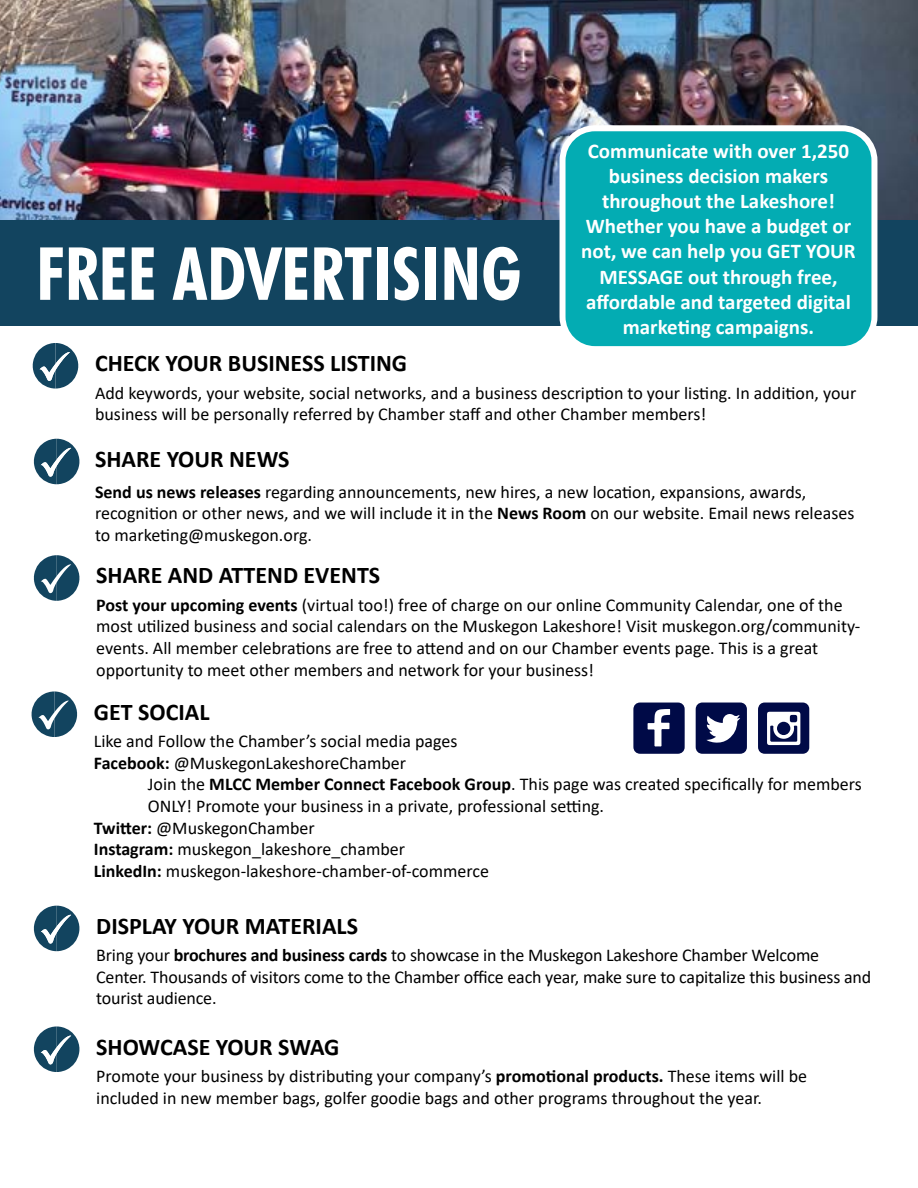
<style>
.page{position:relative;width:918px;height:1188px;background:#fff}
.page>*{position:absolute;margin:0;border:0;box-sizing:border-box;transform-origin:0 0}
.t1{font:700 condensed 73.5px "Futura BT";color:#fff}
.t2{font:700 24px "Calibri";color:#000}
.t3{font:700 21px/25.2px "Calibri";color:#fff;text-align:center}
.t4{font:18px/21.6px "Calibri";color:#000}
.t5{font:18px "Calibri";color:#000101}
.s1{font-weight:700}
</style>
<div class="page">
<img style="left:0;top:0;width:918px;height:220px">
<div style="left:0;top:220px;width:918px;height:106px;background:#12445f"></div>
<div style="left:563px;top:128px;width:311px;height:221px;background:#03acb3;border-radius:32px"></div>
<div style="left:560px;top:125px;width:317px;height:227px;border:6px solid #fff;border-radius:32px"></div>
<svg style="left:33px;top:343px;width:45px;height:46px"></svg>
<svg style="left:34px;top:439px;width:46px;height:46px"></svg>
<svg style="left:32px;top:692px;width:46px;height:45px"></svg>
<svg style="left:34px;top:906px;width:45px;height:46px"></svg>
<svg style="left:34px;top:1027px;width:45px;height:45px"></svg>
<svg style="left:633px;top:703px;width:52px;height:51px;background:#2d3668"></svg>
<svg style="left:696px;top:703px;width:51px;height:51px"></svg>
<svg style="left:758px;top:703px;width:51px;height:51px"></svg>
<svg style="left:34px;top:555px;width:46px;height:46px"></svg>
<h1 class="t1" style="left:36px;top:229px;width:487px">FREE ADVERTISING</h1>
<h2 class="t2" style="left:95px;top:346px;width:314px">CHECK YOUR BUSINESS LISTING</h2>
<p class="t3" style="left:581px;top:138px;width:276px">Communicate with over 1,250 business decision makers throughout the Lakeshore!<br>Whether you have a budget or not, we can help you GET YOUR<br>MESSAGE out through free, affordable and targeted digital marketing campaigns.</p>
<p class="t4" style="left:95px;top:381px;width:763px">Add keywords, your website, social networks, and a business description to your listing. In addition, your business will be personally referred by Chamber staff and other Chamber members!</p>
<h2 class="t2" style="left:95px;top:443px;width:196px">SHARE YOUR NEWS</h2>
<p class="t4" style="left:95px;top:481px;width:761px"><span class="s1">Send us news releases</span> regarding announcements, new hires, a new location, expansions, awards, recognition or other news, and we will include it in the <span class="s1">News Room</span> on our website. Email news releases to marketing@muskegon.org.</p>
<h2 class="t2" style="left:96px;top:558px;width:285px">SHARE AND ATTEND EVENTS</h2>
<p class="t4" style="left:96px;top:594px;width:766px"><span class="s1">Post your upcoming events</span> (virtual too!) free of charge on our online Community Calendar, one of the most utilized business and social calendars on the Muskegon Lakeshore! Visit muskegon.org/community&shy;events. All member celebrations are free to attend and on our Chamber events page. This is a great opportunity to meet other members and network for your business!</p>
<h2 class="t2" style="left:94px;top:695px;width:117px">GET SOCIAL</h2>
<p class="t4" style="left:94px;top:730px;width:365px">Like and Follow the Chamber’s social media pages<br><span class="s1">Facebook:</span> @MuskegonLakeshoreChamber</p>
<p class="t5" style="left:148px;top:772px;width:715px">Join the <span class="s1">MLCC Member Connect Facebook Group</span>. This page was created specifically for members</p>
<p class="t5" style="left:148px;top:793px;width:458px">ONLY! Promote your business in a private, professional setting.</p>
<p class="t4" style="left:94px;top:816px;width:222px"><span class="s1">Twitter:</span> @MuskegonChamber</p>
<p class="t4" style="left:94px;top:838px;width:313px"><span class="s1">Instagram:</span> muskegon_lakeshore_chamber</p>
<p class="t4" style="left:94px;top:859px;width:397px"><span class="s1">LinkedIn:</span> muskegon-lakeshore-chamber-of-commerce</p>
<h2 class="t2" style="left:96px;top:909px;width:263px">DISPLAY YOUR MATERIALS</h2>
<p class="t4" style="left:96px;top:944px;width:777px">Bring your <span class="s1">brochures and business cards</span> to showcase in the Muskegon Lakeshore Chamber Welcome<br>Center. Thousands of visitors come to the Chamber office each year, make sure to capitalize this business and tourist audience.</p>
<h2 class="t2" style="left:96px;top:1030px;width:245px">SHOWCASE YOUR SWAG</h2>
<p class="t4" style="left:96px;top:1065px;width:712px">Promote your business by distributing your company’s <span class="s1">promotional products.</span> These items will be included in new member bags, golfer goodie bags and other programs throughout the year.</p>
</div>
